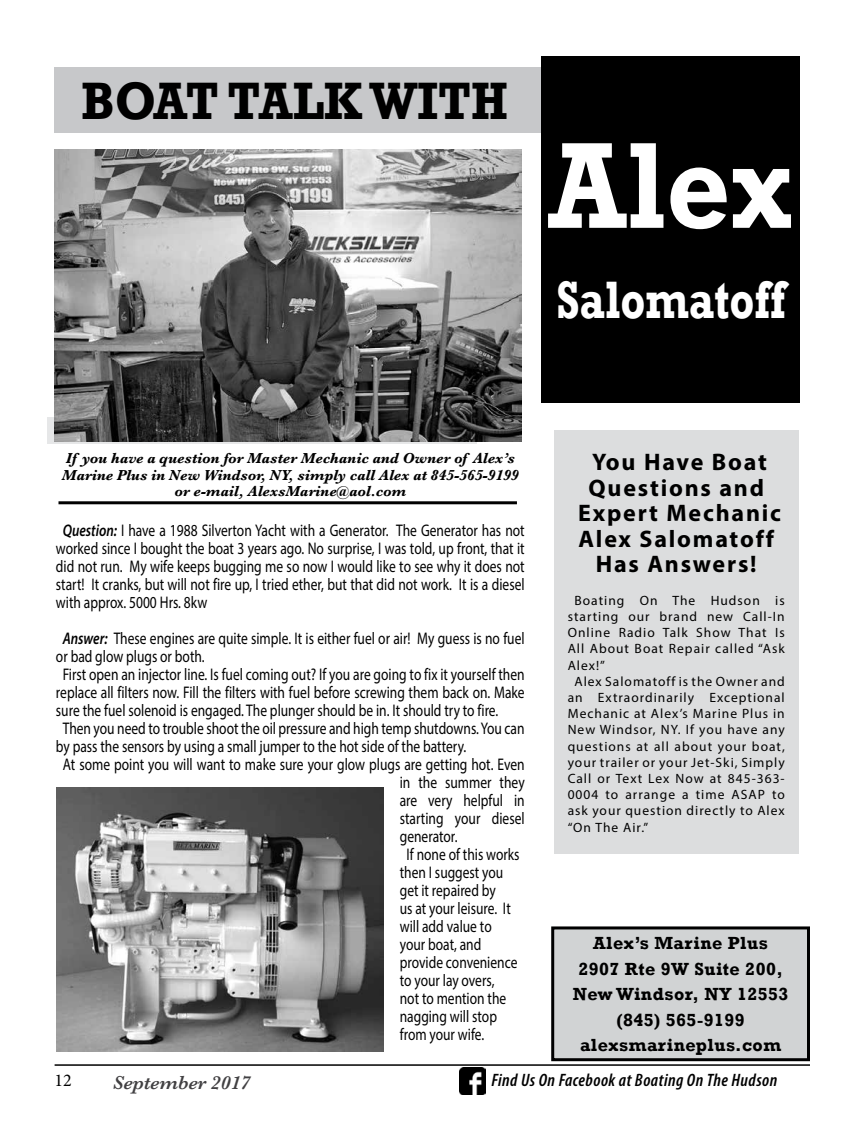
<style>
.page{position:relative;width:864px;height:1134px;background:#fff}
.page>*{position:absolute;margin:0;border:0;box-sizing:border-box;transform-origin:0 0}
.t1{font:700 124.5px "Rockwell";color:#fff;scale:.9 1}
.t2{font:700 54px "Rockwell";color:#000;scale:.9 1}
.t3{font:700 54px "Rockwell";color:#fff;scale:.81 1}
.t4{font:700 24px/25.5px "Myriad Pro";letter-spacing:.075em;color:#000;text-align:center}
.t5{font:italic 600 19.5px "Baskerville";color:#414042}
.t6{font:700 18px/25.5px "Rockwell";letter-spacing:.025em;color:#000;text-align:center}
.t7{font:italic 600 condensed 18px "Myriad Pro";letter-spacing:.025em;color:#000}
.t8{font:18px "Minion Pro";color:#000}
.t9{font:16.8px/18px "Myriad Pro";color:#000;text-align:justify;scale:.8 1}
.t10{font:italic 700 15px/16.5px "Baskerville";color:#000;text-align:center}
.t11{font:13.5px "Myriad Pro";letter-spacing:.075em;color:#000}
.s1{font-weight:600;font-style:italic}
</style>
<div class="page">
<hr style="left:55px;top:1064px;width:755px;height:2px;background:#000">
<img style="left:459px;top:1068px;width:26px;height:26px">
<div style="left:54px;top:67px;width:493px;height:66px;background:#c7c8ca"></div>
<div style="left:47px;top:417px;width:430px;height:27px;background:#e6e7e8"></div>
<div style="left:542px;top:57px;width:258px;height:346px;background:#000"></div>
<hr style="left:58px;top:501px;width:459px;height:3px;background:#000">
<img style="left:54px;top:149px;width:467px;height:293px">
<div style="left:553px;top:928px;width:255px;height:132px;background:#d1d3d4"></div>
<div style="left:551px;top:926px;width:259px;height:135px;border:3px solid #000"></div>
<div style="left:554px;top:430px;width:244px;height:424px;background:#dcddde"></div>
<img style="left:57px;top:788px;width:326px;height:263px">
<h2 class="t2" style="left:81px;top:68px;width:476px">BOAT TALK WITH</h2>
<h1 class="t1" style="left:548px;top:111px;width:274px">Alex</h1>
<h2 class="t3" style="left:556px;top:267px;width:284px">Salomatoff</h2>
<p class="t10" style="left:62px;top:450px;width:458px">If you have a question for Master Mechanic and Owner of Alex’s<br>Marine Plus in New Windsor, NY, simply call Alex at 845-565-9199 or e-mail, AlexsMarine@aol.com</p>
<p class="t9" style="left:56px;top:521px;width:587px;text-indent:7px"><span class="s1">Question:</span> I have a 1988 Silverton Yacht with a Generator. The Generator has not worked since I bought the boat 3 years ago. No surprise, I was told, up front, that it did not run. My wife keeps bugging me so now I would like to see why it does not start! It cranks, but will not fire up, I tried ether, but that did not work. It is a diesel with approx. 5000 Hrs. 8kw</p>
<p class="t9" style="left:63px;top:629px;width:579px"><span class="s1">Answer:</span> These engines are quite simple. It is either fuel or air! My guess is no fuel</p>
<p class="t9" style="left:56px;top:647px;width:187px">or bad glow plugs or both.</p>
<p class="t9" style="left:63px;top:665px;width:579px">First open an injector line. Is fuel coming out? If you are going to fix it yourself then</p>
<p class="t9" style="left:56px;top:683px;width:587px">replace all filters now. Fill the filters with fuel before screwing them back on. Make</p>
<p class="t9" style="left:56px;top:701px;width:554px">sure the fuel solenoid is engaged. The plunger should be in. It should try to fire.</p>
<p class="t9" style="left:63px;top:719px;width:579px">Then you need to trouble shoot the oil pressure and high temp shutdowns. You can</p>
<p class="t9" style="left:56px;top:737px;width:514px">by pass the sensors by using a small jumper to the hot side of the battery.</p>
<p class="t9" style="left:63px;top:755px;width:579px">At some point you will want to make sure your glow plugs are getting hot. Even</p>
<p class="t9" style="left:400px;top:773px;width:158px">in the summer they</p>
<p class="t9" style="left:400px;top:791px;width:158px">are very helpful in</p>
<p class="t9" style="left:400px;top:809px;width:158px">starting your diesel</p>
<p class="t9" style="left:400px;top:827px;width:74px">generator.</p>
<p class="t9" style="left:407px;top:845px;width:143px">If none of this works</p>
<p class="t9" style="left:400px;top:863px;width:131px">then I suggest you</p>
<p class="t9" style="left:400px;top:881px;width:121px">get it repaired by</p>
<p class="t9" style="left:400px;top:899px;width:140px">us at your leisure. It</p>
<p class="t9" style="left:400px;top:917px;width:116px">will add value to</p>
<p class="t9" style="left:400px;top:935px;width:103px">your boat, and</p>
<p class="t9" style="left:400px;top:953px;width:149px">provide convenience</p>
<p class="t9" style="left:400px;top:971px;width:120px">to your lay overs,</p>
<p class="t9" style="left:400px;top:989px;width:135px">not to mention the</p>
<p class="t9" style="left:400px;top:1007px;width:123px">nagging will stop</p>
<p class="t9" style="left:400px;top:1025px;width:107px">from your wife.</p>
<h3 class="t4" style="left:578px;top:449px;width:204px">You Have Boat<br>Questions and<br>Expert Mechanic<br>Alex Salomatoff<br>Has Answers!</h3>
<p class="t11" style="left:574px;top:592px;width:212px">Boating On The Hudson is</p>
<p class="t11" style="left:568px;top:608px;width:219px">starting our brand new Call-In</p>
<p class="t11" style="left:568px;top:624px;width:219px">Online Radio Talk Show That Is</p>
<p class="t11" style="left:568px;top:641px;width:219px">All About Boat Repair called “Ask</p>
<p class="t11" style="left:568px;top:657px;width:39px">Alex!”</p>
<p class="t11" style="left:574px;top:673px;width:212px">Alex Salomatoff is the Owner and</p>
<p class="t11" style="left:568px;top:689px;width:219px">an Extraordinarily Exceptional</p>
<p class="t11" style="left:568px;top:705px;width:219px">Mechanic at Alex’s Marine Plus in</p>
<p class="t11" style="left:568px;top:722px;width:219px">New Windsor, NY. If you have any</p>
<p class="t11" style="left:568px;top:738px;width:219px">questions at all about your boat,</p>
<p class="t11" style="left:568px;top:754px;width:219px">your trailer or your Jet-Ski, Simply</p>
<p class="t11" style="left:568px;top:770px;width:219px">Call or Text Lex Now at 845-363-</p>
<p class="t11" style="left:568px;top:786px;width:219px">0004 to arrange a time ASAP to</p>
<p class="t11" style="left:568px;top:803px;width:219px">ask your question directly to Alex</p>
<p class="t11" style="left:568px;top:819px;width:82px">“On The Air.”</p>
<p class="t6" style="left:573px;top:930px;width:217px">Alex’s Marine Plus<br>2907 Rte 9W Suite 200,<br>New Windsor, NY 12553 (845) 565-9199 alexsmarineplus.com</p>
<p class="t8" style="left:55px;top:1068px;width:19px">12</p>
<p class="t5" style="left:113px;top:1069px;width:139px">September 2017</p>
<p class="t7" style="left:491px;top:1069px;width:287px">Find Us On Facebook at Boating On The Hudson</p>
</div>
